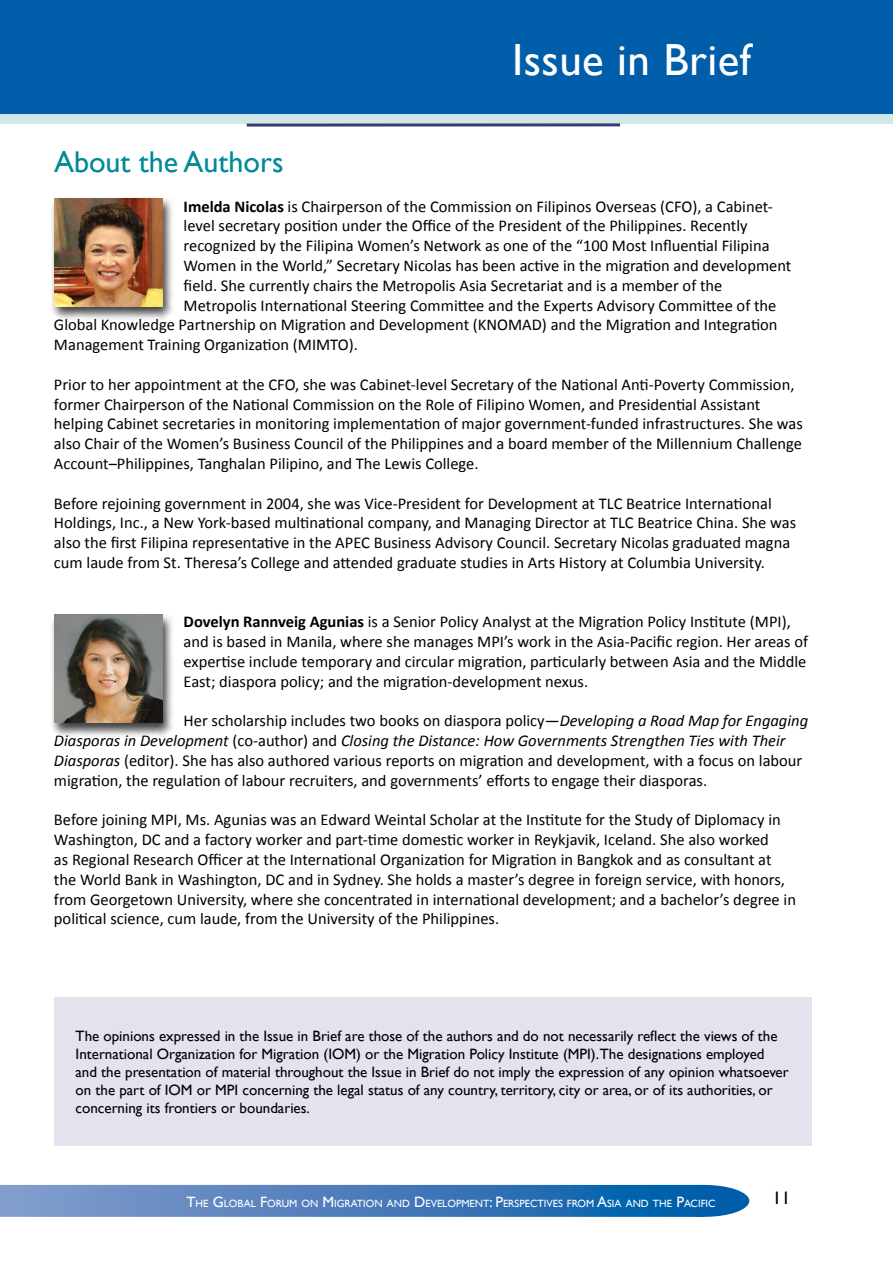
<style>
.page{position:relative;width:893px;height:1263px;background:#fff}
.page>*{position:absolute;margin:0;border:0;box-sizing:border-box;transform-origin:0 0}
.t1{font:45px "Gill Sans";letter-spacing:.01em;color:#fff}
.t2{font:30px "Gill Sans";color:#008997}
.t3{font:18px "Gill Sans";color:#000}
.t4{font:16.5px/19.8px "Calibri";color:#000}
.t5{font:15px/18px "Gill Sans";color:#000}
.t6{font:10.5px "Gill Sans";color:#fff}
.s1{font-weight:700}
.s2{font-style:italic}
.s3{font-size:15px}
</style>
<div class="page">
<div style="left:0;top:114px;width:893px;height:9px;background:#d2e7ea"></div>
<div style="left:0;top:0;width:893px;height:114px;background:#005daa"></div>
<div style="left:659px;top:1185px;width:90px;height:32px;background:#005daa;border-radius:50%"></div>
<svg style="left:0;top:1185px;width:698px;height:32px;background:#487dba"></svg>
<svg style="left:247px;top:123px;width:373px;height:4px"></svg>
<div style="left:54px;top:997px;width:758px;height:149px;background:#e3e3ed"></div>
<div style="left:49px;top:195px;width:125px;height:125px;background:#000;opacity:.75"></div>
<img style="left:54px;top:198px;width:108px;height:108px">
<div style="left:49px;top:612px;width:125px;height:125px;background:#000;opacity:.75"></div>
<img style="left:54px;top:615px;width:108px;height:108px">
<h1 class="t1" style="left:512px;top:34px;width:240px">Issue in Brief</h1>
<h2 class="t2" style="left:54px;top:144px;width:231px">About the Authors</h2>
<p class="t4" style="left:184px;top:195px;width:591px"><span class="s1">Imelda Nicolas</span> is Chairperson of the Commission on Filipinos Overseas (CFO), a Cabinet-</p>
<p class="t4" style="left:184px;top:215px;width:566px">level secretary position under the Office of the President of the Philippines. Recently</p>
<p class="t4" style="left:184px;top:235px;width:587px">recognized by the Filipina Women’s Network as one of the “100 Most Influential Filipina</p>
<p class="t4" style="left:184px;top:255px;width:609px">Women in the World,” Secretary Nicolas has been active in the migration and development</p>
<p class="t4" style="left:184px;top:275px;width:540px">field. She currently chairs the Metropolis Asia Secretariat and is a member of the</p>
<p class="t4" style="left:184px;top:294px;width:594px">Metropolis International Steering Committee and the Experts Advisory Committee of the</p>
<p class="t4" style="left:54px;top:314px;width:725px">Global Knowledge Partnership on Migration and Development (KNOMAD) and the Migration and Integration</p>
<p class="t4" style="left:54px;top:334px;width:305px">Management Training Organization (MIMTO).</p>
<p class="t4" style="left:54px;top:374px;width:750px">Prior to her appointment at the CFO, she was Cabinet-level Secretary of the National Anti-Poverty Commission, former Chairperson of the National Commission on the Role of Filipino Women, and Presidential Assistant helping Cabinet secretaries in monitoring implementation of major government-funded infrastructures. She was also Chair of the Women’s Business Council of the Philippines and a board member of the Millennium Challenge Account–Philippines, Tanghalan Pilipino, and The Lewis College.</p>
<p class="t4" style="left:54px;top:492px;width:744px">Before rejoining government in 2004, she was Vice-President for Development at TLC Beatrice International Holdings, Inc., a New York-based multinational company, and Managing Director at TLC Beatrice China. She was also the first Filipina representative in the APEC Business Advisory Council. Secretary Nicolas graduated magna cum laude from St. Theresa’s College and attended graduate studies in Arts History at Columbia University.</p>
<p class="t4" style="left:184px;top:611px;width:626px"><span class="s1">Dovelyn Rannveig Agunias</span> is a Senior Policy Analyst at the Migration Policy Institute (MPI), and is based in Manila, where she manages MPI’s work in the Asia-Pacific region. Her areas of expertise include temporary and circular migration, particularly between Asia and the Middle East; diaspora policy; and the migration-development nexus.</p>
<p class="t4" style="left:54px;top:710px;width:756px;text-indent:130px">Her scholarship includes two books on diaspora policy—<span class="s2">Developing a Road Map for Engaging Diasporas in Development</span> (co-author) and <span class="s2">Closing the Distance: How Governments Strengthen Ties with Their Diasporas</span> (editor). She has also authored various reports on migration and development, with a focus on labour migration, the regulation of labour recruiters, and governments’ efforts to engage their diasporas.</p>
<p class="t4" style="left:54px;top:809px;width:743px">Before joining MPI, Ms. Agunias was an Edward Weintal Scholar at the Institute for the Study of Diplomacy in Washington, DC and a factory worker and part-time domestic worker in Reykjavik, Iceland. She also worked<br>as Regional Research Officer at the International Organization for Migration in Bangkok and as consultant at the World Bank in Washington, DC and in Sydney. She holds a master’s degree in foreign service, with honors, from Georgetown University, where she concentrated in international development; and a bachelor’s degree in political science, cum laude, from the University of the Philippines.</p>
<p class="t5" style="left:76px;top:1027px;width:715px">The opinions expressed in the Issue in Brief are those of the authors and do not necessarily reflect the views of the International Organization for Migration (IOM) or the Migration Policy Institute (MPI).The designations employed and the presentation of material throughout the Issue in Brief do not imply the expression of any opinion whatsoever on the part of IOM or MPI concerning the legal status of any country, territory, city or area, or of its authorities, or concerning its frontiers or boundaries.</p>
<p class="t6" style="left:187px;top:1197px;width:531px"><span class="s3">T</span>HE <span class="s3">G</span>LOBAL <span class="s3">F</span>ORUM ON <span class="s3">M</span> IGRATION AND <span class="s3">D</span> EVELOPMENT<span class="s3">: P</span>ERSPECTIVES FROM <span class="s3">A</span>SIA AND THE <span class="s3">P</span>ACIFIC</p>
<p class="t3" style="left:773px;top:1187px;width:19px">11</p>
</div>
